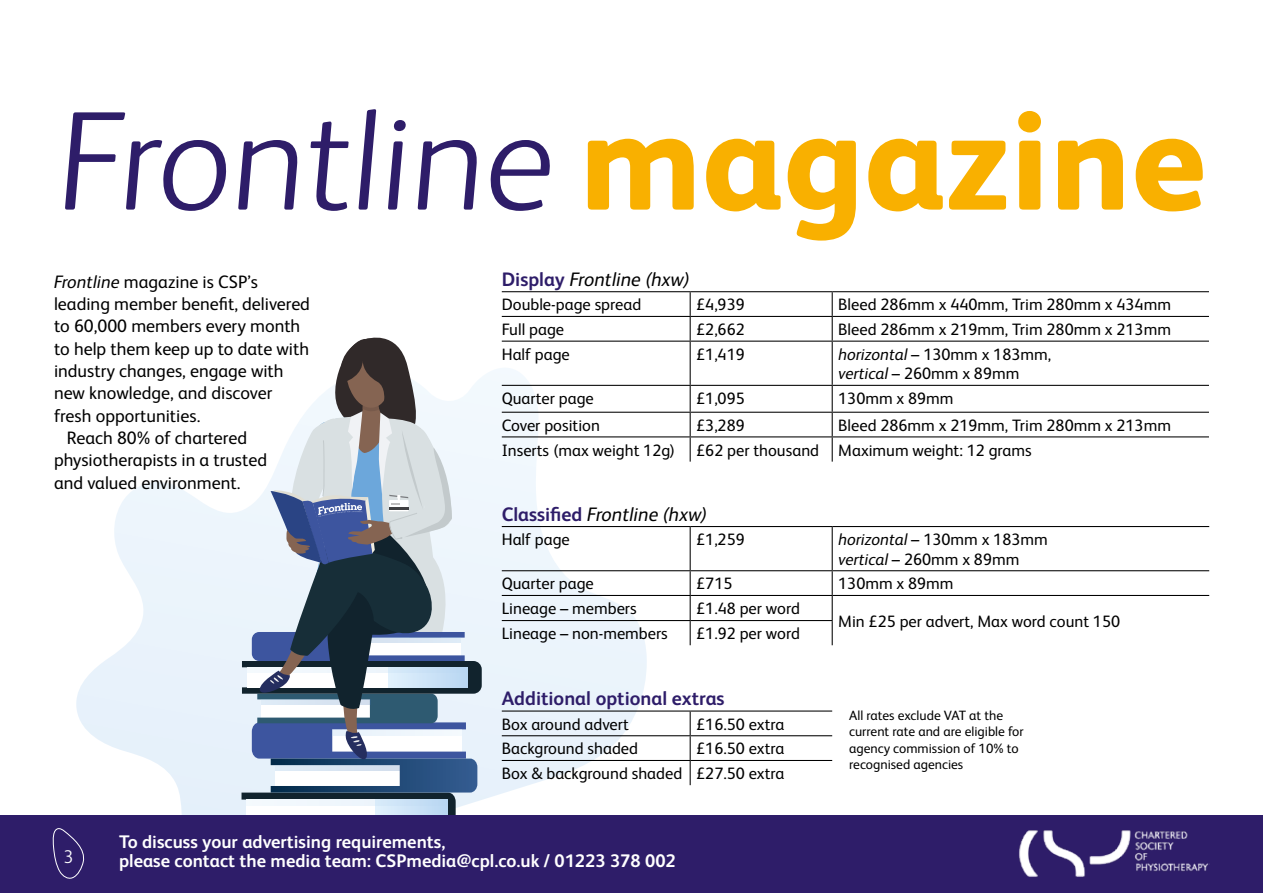
<style>
.page{position:relative;width:1263px;height:893px;background:#fff}
.page>*{position:absolute;margin:0;border:0;box-sizing:border-box;transform-origin:0 0}
.t1{font:300 141.45px "FS Albert Pro";color:#2e1d69}
.t2{font:italic 19.5px "FS Albert Pro";color:#000}
.t3{font:700 19.5px "FS Albert Pro";color:#2e1d69}
.t4{font:300 18.45px "FS Albert Pro";color:#fff}
.t5{font:700 18.3px/18.3px "FS Albert Pro";color:#fff}
.t6{font:18px "FS Albert Pro";color:#000}
.t7{font:16.5px/19.5px "FS Albert Pro";color:#000}
.t8{font:13.5px/16.5px "FS Albert Pro";color:#000}
.s1{font-weight:800;color:#f9b000}
.s2{font-style:italic}
.s3{font-weight:700;font-style:normal;color:#2e1d69}
</style>
<div class="page">
<svg style="left:605px;top:384px;width:42px;height:376px"></svg>
<div style="left:0;top:815px;width:1263px;height:78px;background:#2e1d69"></div>
<img style="left:1019px;top:830px;width:190px;height:47px">
<svg style="left:52px;top:337px;width:553px;height:542px"></svg>
<hr style="left:502px;top:291px;width:188px;height:1px;background:#000">
<hr style="left:832px;top:291px;width:377px;height:1px;background:#000">
<hr style="left:502px;top:316px;width:188px;height:1px;background:#000">
<hr style="left:832px;top:316px;width:377px;height:1px;background:#000">
<hr style="left:502px;top:341px;width:188px;height:1px;background:#000">
<hr style="left:690px;top:341px;width:142px;height:1px;background:#000">
<hr style="left:832px;top:341px;width:377px;height:1px;background:#000">
<hr style="left:502px;top:385px;width:188px;height:1px;background:#000">
<hr style="left:690px;top:385px;width:142px;height:1px;background:#000">
<hr style="left:832px;top:385px;width:377px;height:1px;background:#000">
<hr style="left:502px;top:412px;width:188px;height:1px;background:#000">
<hr style="left:690px;top:412px;width:142px;height:1px;background:#000">
<hr style="left:832px;top:412px;width:377px;height:1px;background:#000">
<hr style="left:502px;top:436px;width:188px;height:1px;background:#000">
<hr style="left:690px;top:436px;width:142px;height:1px;background:#000">
<hr style="left:832px;top:436px;width:377px;height:1px;background:#000">
<hr style="left:690px;top:291px;width:142px;height:1px;background:#000">
<hr style="left:690px;top:316px;width:142px;height:1px;background:#000">
<svg style="left:690px;top:292px;width:1px;height:49px"></svg>
<svg style="left:832px;top:292px;width:1px;height:49px"></svg>
<hr style="left:690px;top:342px;width:1px;height:43px;background:#000">
<hr style="left:832px;top:342px;width:1px;height:43px;background:#000">
<svg style="left:690px;top:386px;width:1px;height:76px"></svg>
<svg style="left:832px;top:386px;width:1px;height:76px"></svg>
<hr style="left:832px;top:527px;width:1px;height:43px;background:#000">
<svg style="left:832px;top:571px;width:1px;height:74px"></svg>
<hr style="left:690px;top:620px;width:143px;height:1px;background:#000">
<hr style="left:502px;top:526px;width:188px;height:1px;background:#000">
<hr style="left:690px;top:526px;width:142px;height:1px;background:#000">
<hr style="left:832px;top:526px;width:377px;height:1px;background:#000">
<hr style="left:690px;top:527px;width:1px;height:43px;background:#000">
<hr style="left:502px;top:570px;width:188px;height:1px;background:#000">
<hr style="left:690px;top:570px;width:142px;height:1px;background:#000">
<hr style="left:832px;top:570px;width:377px;height:1px;background:#000">
<hr style="left:502px;top:595px;width:188px;height:1px;background:#000">
<hr style="left:690px;top:595px;width:142px;height:1px;background:#000">
<hr style="left:832px;top:595px;width:377px;height:1px;background:#000">
<hr style="left:502px;top:620px;width:188px;height:1px;background:#000">
<svg style="left:690px;top:571px;width:1px;height:74px"></svg>
<hr style="left:502px;top:710px;width:188px;height:2px;background:#000">
<hr style="left:690px;top:710px;width:142px;height:2px;background:#000">
<hr style="left:502px;top:735px;width:188px;height:1px;background:#000">
<hr style="left:690px;top:735px;width:142px;height:1px;background:#000">
<hr style="left:502px;top:760px;width:188px;height:1px;background:#000">
<hr style="left:690px;top:760px;width:142px;height:1px;background:#000">
<svg style="left:690px;top:712px;width:1px;height:73px"></svg>
<h1 class="t1" style="left:54px;top:64px;width:1154px">Frontline <span class="s1">magazine</span></h1>
<p class="t6" style="left:54px;top:269px;width:205px"><span class="s2">Frontline</span> magazine is CSP’s</p>
<p class="t6" style="left:54px;top:291px;width:258px">leading member benefit, delivered</p>
<p class="t6" style="left:54px;top:313px;width:248px">to 60,000 members every month</p>
<p class="t6" style="left:54px;top:336px;width:257px">to help them keep up to date with</p>
<p class="t6" style="left:54px;top:358px;width:231px">industry changes, engage with</p>
<p class="t6" style="left:54px;top:380px;width:220px">new knowledge, and discover</p>
<p class="t6" style="left:54px;top:403px;width:148px">fresh opportunities.</p>
<p class="t6" style="left:67px;top:425px;width:182px">Reach 80% of chartered</p>
<p class="t6" style="left:54px;top:447px;width:215px">physiotherapists in a trusted</p>
<p class="t6" style="left:54px;top:469px;width:188px">and valued environment.</p>
<p class="t2" style="left:502px;top:265px;width:190px"><span class="s3">Display</span> Frontline (hxw)</p>
<p class="t7" style="left:502px;top:294px;width:141px">Double-page spread</p>
<p class="t7" style="left:696px;top:294px;width:50px">£4,939</p>
<p class="t7" style="left:838px;top:294px;width:334px">Bleed 286mm x 440mm, Trim 280mm x 434mm</p>
<p class="t7" style="left:502px;top:318px;width:64px">Full page</p>
<p class="t7" style="left:696px;top:318px;width:50px">£2,662</p>
<p class="t7" style="left:838px;top:318px;width:334px">Bleed 286mm x 219mm, Trim 280mm x 213mm</p>
<p class="t7" style="left:502px;top:343px;width:70px">Half page</p>
<p class="t7" style="left:696px;top:343px;width:50px">£1,419</p>
<p class="t7" style="left:838px;top:343px;width:214px"><span class="s2">horizontal</span> – 130mm x 183mm, <span class="s2">vertical</span> – 260mm x 89mm</p>
<p class="t7" style="left:502px;top:387px;width:94px">Quarter page</p>
<p class="t7" style="left:696px;top:387px;width:50px">£1,095</p>
<p class="t7" style="left:838px;top:387px;width:117px">130mm x 89mm</p>
<p class="t7" style="left:502px;top:414px;width:100px">Cover position</p>
<p class="t7" style="left:696px;top:414px;width:50px">£3,289</p>
<p class="t7" style="left:838px;top:414px;width:334px">Bleed 286mm x 219mm, Trim 280mm x 213mm</p>
<p class="t7" style="left:502px;top:439px;width:175px">Inserts (max weight 12g)</p>
<p class="t7" style="left:696px;top:439px;width:337px">£62 per thousand Maximum weight: 12 grams</p>
<p class="t2" style="left:502px;top:500px;width:207px"><span class="s3">Classified</span> Frontline (hxw)</p>
<p class="t7" style="left:502px;top:529px;width:70px">Half page</p>
<p class="t7" style="left:696px;top:529px;width:50px">£1,259</p>
<p class="t7" style="left:838px;top:529px;width:211px"><span class="s2">horizontal</span> – 130mm x 183mm <span class="s2">vertical</span> – 260mm x 89mm</p>
<p class="t7" style="left:502px;top:573px;width:94px">Quarter page</p>
<p class="t7" style="left:696px;top:573px;width:38px">£715</p>
<p class="t7" style="left:838px;top:573px;width:117px">130mm x 89mm</p>
<p class="t7" style="left:502px;top:597px;width:136px">Lineage – members</p>
<p class="t7" style="left:696px;top:597px;width:105px">£1.48 per word</p>
<p class="t7" style="left:838px;top:610px;width:283px">Min £25 per advert, Max word count 150</p>
<p class="t7" style="left:502px;top:623px;width:168px">Lineage – non-members</p>
<p class="t7" style="left:696px;top:623px;width:105px">£1.92 per word</p>
<p class="t3" style="left:502px;top:685px;width:224px">Additional optional extras</p>
<p class="t7" style="left:502px;top:713px;width:128px">Box around advert</p>
<p class="t7" style="left:696px;top:713px;width:90px">£16.50 extra</p>
<p class="t7" style="left:502px;top:738px;width:138px">Background shaded</p>
<p class="t7" style="left:502px;top:735px;width:284px;line-height:24.8px;text-align:right">£16.50 extra<br>Box &amp; background shaded £27.50 extra</p>
<p class="t8" style="left:849px;top:706px;width:176px">All rates exclude VAT at the current rate and are eligible for agency commission of 10% to recognised agencies</p>
<p class="t4" style="left:63px;top:844px;width:11px">3</p>
<p class="t5" style="left:119px;top:832px;width:558px">To discuss your advertising requirements,<br>please contact the media team: CSPmedia@cpl.co.uk / 01223 378 002</p>
</div>
